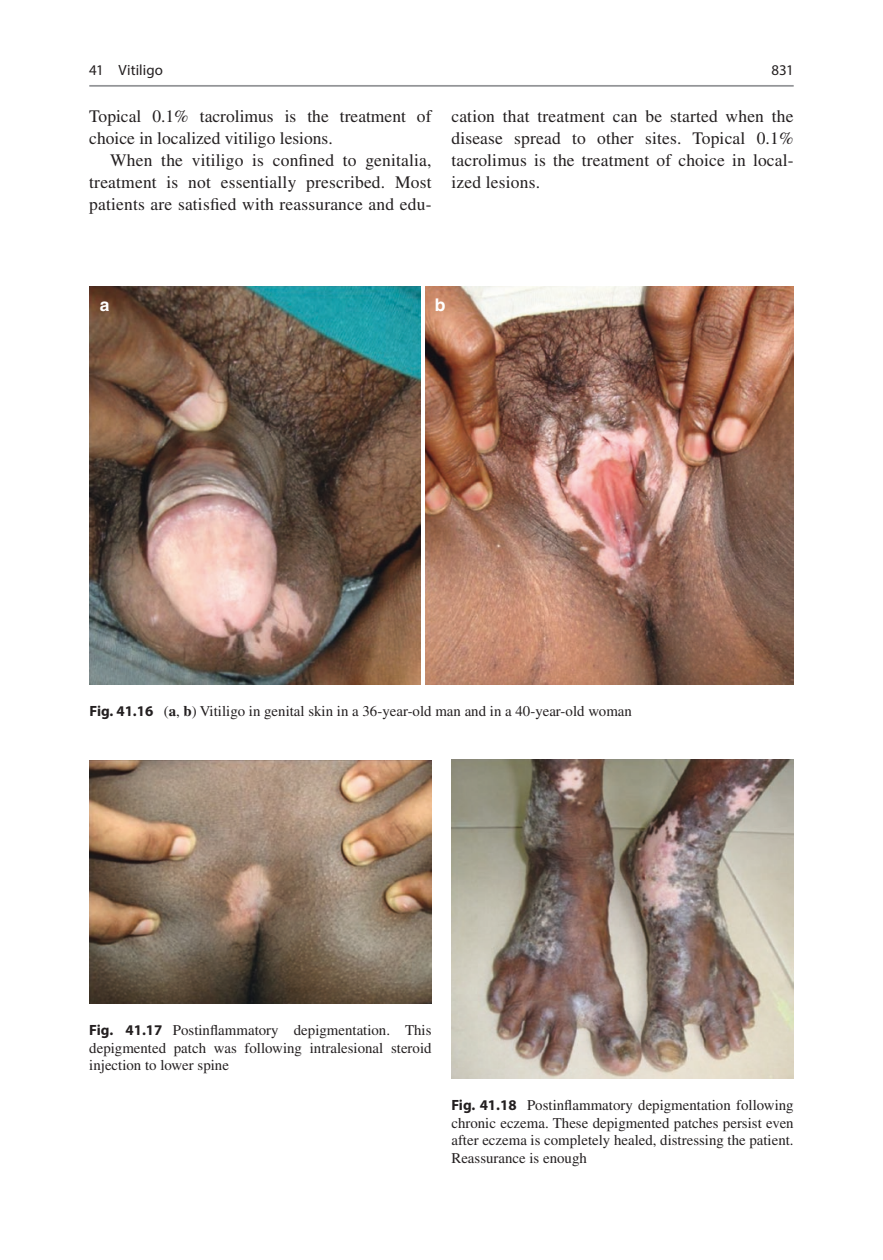
<style>
.page{position:relative;width:883px;height:1260px;background:#fff}
.page>*{position:absolute;margin:0;border:0;box-sizing:border-box;transform-origin:0 0}
.t1{font:17.5px/21.9px "Times LT Std";letter-spacing:.01em;color:#231f20;text-align:justify}
.t2{font:700 17.5px "Helvetica";color:#fff}
.t3{font:14.88px/17.5px "Times LT Std";color:#231f20;text-align:justify}
.t4{font:14.88px "Myriad Pro Regular 3";letter-spacing:.005em;color:#231f20}
.t5{font:14.88px "Myriad Pro";color:#231f20}
.s1{font-family:"Myriad Pro";font-weight:700}
.s2{font-weight:700}
</style>
<div class="page">
<img style="left:90px;top:286px;width:330px;height:399px">
<img style="left:425px;top:286px;width:369px;height:399px">
<img style="left:89px;top:761px;width:343px;height:243px">
<img style="left:451px;top:760px;width:343px;height:319px">
<hr style="left:89px;top:85px;width:705px;height:2px;background:#939598">
<p class="t4" style="left:89px;top:61px;width:75px">41 Vitiligo</p>
<p class="t1" style="left:89px;top:105px;width:344px">Topical 0.1% tacrolimus is the treatment of choice in localized vitiligo lesions.</p>
<p class="t1" style="left:89px;top:149px;width:344px;text-indent:21px">When the vitiligo is confined to genitalia, treatment is not essentially prescribed. Most patients are satisfied with reassurance and edu-</p>
<p class="t5" style="left:772px;top:61px;width:24px">831</p>
<p class="t1" style="left:451px;top:105px;width:344px">cation that treatment can be started when the disease spread to other sites. Topical 0.1% tacrolimus is the treatment of choice in local&shy;ized lesions.</p>
<p class="t2" style="left:100px;top:294px;width:11px">a</p>
<p class="t2" style="left:435px;top:294px;width:12px">b</p>
<p class="t3" style="left:90px;top:702px;width:544px"><span class="s1">Fig. 41.16</span> (<span class="s2">a</span>, <span class="s2">b</span>) Vitiligo in genital skin in a 36-year-old man and in a 40-year-old woman</p>
<p class="t3" style="left:89px;top:1022px;width:344px"><span class="s1">Fig. 41.17</span> Postinflammatory depigmentation. This depigmented patch was following intralesional steroid injection to lower spine</p>
<p class="t3" style="left:451px;top:1096px;width:344px"><span class="s1">Fig. 41.18</span> Postinflammatory depigmentation following chronic eczema. These depigmented patches persist even after eczema is completely healed, distressing the patient.<br>Reassurance is enough</p>
</div>
